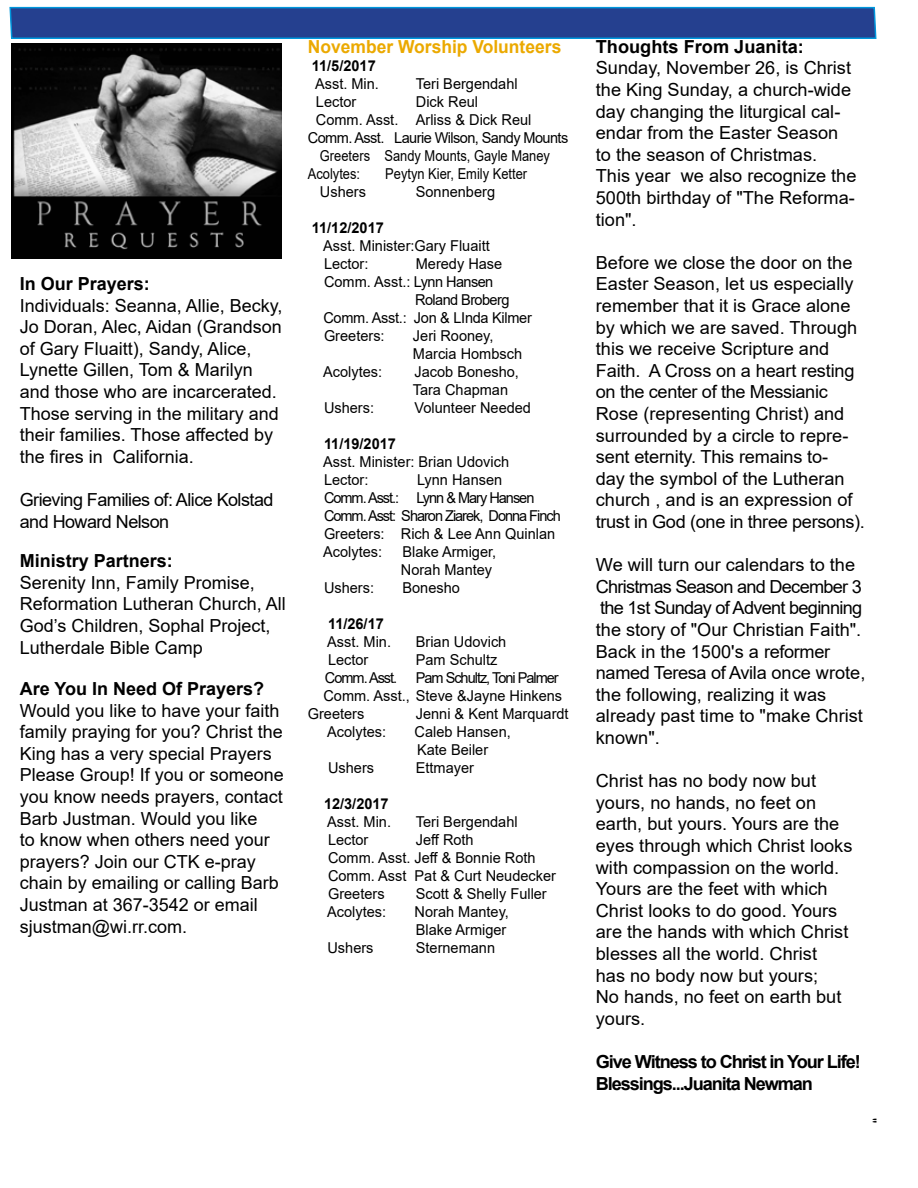
<style>
.page{position:relative;width:918px;height:1188px;background:#fff}
.page>*{position:absolute;margin:0;border:0;box-sizing:border-box;transform-origin:0 0}
.t1{font:18px/21.6px "Arial";color:#000}
.t2{font:700 18px "Arial";color:#000}
.t3{font:700 18px/21.6px "Arial";letter-spacing:-.06em;color:#000}
.t4{font:18px/21.6px "Arial";letter-spacing:-.03em;color:#000}
.t5{font:700 18px "Arial";color:#eba900}
.t6{font:15px/18px "Arial";color:#000}
.t7{font:15px/18px "Arial";letter-spacing:-.07em;color:#000}
.t8{font:15px "Arial";letter-spacing:-.04em;color:#000}
.t9{font:15px "Arial";color:#000;scale:.86 1}
.t10{font:700 15px "Arial";color:#000}
.t11{font:15px "Arial";letter-spacing:-.02em;color:#000}
</style>
<div class="page">
<svg style="left:9px;top:6px;width:868px;height:33px;background:#294e99"></svg>
<img style="left:12px;top:44px;width:270px;height:215px">
<p class="t2" style="left:20px;top:271px;width:132px">In Our Prayers:</p>
<p class="t1" style="left:20px;top:294px;width:264px">Individuals: Seanna, Allie, Becky,<br>Jo Doran, Alec, Aidan (Grandson of Gary Fluaitt), Sandy, Alice,<br>Lynette Gillen, Tom &amp; Marilyn and those who are incarcerated.<br>Those serving in the military and their families. Those affected by the fires in California.</p>
<p class="t4" style="left:20px;top:489px;width:255px">Grieving Families of: Alice Kolstad and Howard Nelson</p>
<p class="t2" style="left:20px;top:548px;width:155px">Ministry Partners:</p>
<p class="t1" style="left:20px;top:572px;width:268px">Serenity Inn, Family Promise,<br>Reformation Lutheran Church, All<br>God’s Children, Sophal Project,<br>Lutherdale Bible Camp</p>
<p class="t2" style="left:20px;top:676px;width:246px">Are You In Need Of Prayers?</p>
<p class="t1" style="left:20px;top:699px;width:266px">Would you like to have your faith family praying for you? Christ the<br>King has a very special Prayers<br>Please Group! If you or someone you know needs prayers, contact<br>Barb Justman. Would you like<br>to know when others need your prayers? Join our CTK e-pray chain by emailing or calling Barb<br>Justman at 367-3542 or email sjustman@wi.rr.com.</p>
<p class="t5" style="left:308px;top:34px;width:255px">November Worship Volunteers</p>
<p class="t10" style="left:312px;top:55px;width:65px">11/5/2017</p>
<p class="t6" style="left:315px;top:74px;width:65px">Asst. Min.</p>
<p class="t6" style="left:416px;top:74px;width:103px">Teri Bergendahl</p>
<p class="t6" style="left:316px;top:92px;width:42px">Lector</p>
<p class="t6" style="left:416px;top:92px;width:64px">Dick Reul</p>
<p class="t6" style="left:316px;top:110px;width:217px">Comm. Asst. Arliss &amp; Dick Reul</p>
<p class="t8" style="left:308px;top:127px;width:262px">Comm. Asst. Laurie Wilson, Sandy Mounts</p>
<p class="t9" style="left:320px;top:145px;width:269px">Greeters Sandy Mounts, Gayle Maney</p>
<p class="t9" style="left:308px;top:163px;width:62px">Acolytes:</p>
<p class="t9" style="left:385px;top:163px;width:167px">Peytyn Kier, Emily Ketter</p>
<p class="t6" style="left:320px;top:182px;width:48px">Ushers</p>
<p class="t6" style="left:416px;top:182px;width:81px">Sonnenberg</p>
<p class="t10" style="left:312px;top:217px;width:74px">11/12/2017</p>
<p class="t6" style="left:323px;top:236px;width:168px">Asst. Minister:Gary Fluaitt<br>Lector:</p>
<p class="t6" style="left:416px;top:254px;width:88px">Meredy Hase</p>
<p class="t8" style="left:324px;top:271px;width:171px">Comm. Asst.: Lynn Hansen</p>
<p class="t8" style="left:415px;top:289px;width:96px">Roland Broberg</p>
<p class="t11" style="left:323px;top:307px;width:210px">Comm. Asst.: Jon &amp; LInda Kilmer</p>
<p class="t6" style="left:324px;top:326px;width:62px">Greeters:</p>
<p class="t6" style="left:413px;top:326px;width:111px">Jeri Rooney,<br>Marcia Hombsch</p>
<p class="t6" style="left:323px;top:362px;width:61px">Acolytes:</p>
<p class="t6" style="left:413px;top:362px;width:108px">Jacob Bonesho,<br>Tara Chapman</p>
<p class="t6" style="left:324px;top:398px;width:52px">Ushers:</p>
<p class="t6" style="left:415px;top:398px;width:118px">Volunteer Needed</p>
<p class="t10" style="left:324px;top:433px;width:74px">11/19/2017</p>
<p class="t6" style="left:323px;top:452px;width:187px">Asst. Minister: Brian Udovich<br>Lector:</p>
<p class="t7" style="left:323px;top:470px;width:239px;text-indent:94px">Lynn Hansen<br>Comm. Asst.: Lynn &amp; Mary Hansen<br>Comm. Asst: Sharon Ziarek, Donna Finch<br>Greeters: Rich &amp; Lee Ann Quinlan<br>Acolytes:</p>
<p class="t6" style="left:401px;top:542px;width:97px">Blake Armiger,<br>Norah Mantey</p>
<p class="t6" style="left:324px;top:578px;width:52px">Ushers:</p>
<p class="t6" style="left:402px;top:578px;width:59px">Bonesho</p>
<p class="t10" style="left:328px;top:613px;width:57px">11/26/17</p>
<p class="t6" style="left:327px;top:632px;width:65px">Asst. Min.</p>
<p class="t6" style="left:416px;top:632px;width:92px">Brian Udovich</p>
<p class="t6" style="left:328px;top:650px;width:42px">Lector</p>
<p class="t6" style="left:416px;top:650px;width:83px">Pam Schultz</p>
<p class="t7" style="left:325px;top:668px;width:235px">Comm. Asst. Pam Schultz, Toni Palmer</p>
<p class="t6" style="left:323px;top:686px;width:240px">Comm. Asst., Steve &amp;Jayne Hinkens</p>
<p class="t6" style="left:308px;top:704px;width:58px">Greeters</p>
<p class="t6" style="left:416px;top:704px;width:154px">Jenni &amp; Kent Marquardt</p>
<p class="t6" style="left:327px;top:722px;width:61px">Acolytes:</p>
<p class="t6" style="left:415px;top:722px;width:98px">Caleb Hansen,<br>Kate Beiler</p>
<p class="t6" style="left:328px;top:758px;width:48px">Ushers</p>
<p class="t6" style="left:416px;top:758px;width:60px">Ettmayer</p>
<p class="t10" style="left:324px;top:793px;width:66px">12/3/2017</p>
<p class="t6" style="left:327px;top:812px;width:65px">Asst. Min.</p>
<p class="t6" style="left:416px;top:812px;width:103px">Teri Bergendahl</p>
<p class="t6" style="left:328px;top:830px;width:42px">Lector</p>
<p class="t6" style="left:328px;top:830px;width:230px;text-indent:88px">Jeff Roth<br>Comm. Asst. Jeff &amp; Bonnie Roth<br>Comm. Asst Pat &amp; Curt Neudecker<br>Greeters</p>
<p class="t6" style="left:416px;top:884px;width:132px">Scott &amp; Shelly Fuller</p>
<p class="t6" style="left:327px;top:902px;width:61px">Acolytes:</p>
<p class="t6" style="left:415px;top:902px;width:96px">Norah Mantey,<br>Blake Armiger</p>
<p class="t6" style="left:327px;top:938px;width:48px">Ushers</p>
<p class="t6" style="left:416px;top:938px;width:81px">Sternemann</p>
<p class="t2" style="left:596px;top:34px;width:210px">Thoughts From Juanita:</p>
<p class="t1" style="left:596px;top:57px;width:262px">Sunday, November 26, is Christ the King Sunday, a church-wide day changing the liturgical cal&shy;endar from the Easter Season to the season of Christmas.<br>This year we also recognize the<br>500th birthday of "The Reforma&shy;tion".</p>
<p class="t1" style="left:596px;top:251px;width:271px">Before we close the door on the<br>Easter Season, let us especially remember that it is Grace alone by which we are saved. Through this we receive Scripture and<br>Faith. A Cross on a heart resting on the center of the Messianic<br>Rose (representing Christ) and surrounded by a circle to repre&shy;sent eternity. This remains to-<br>day the symbol of the Lutheran church , and is an expression of trust in God (one in three persons).</p>
<p class="t1" style="left:596px;top:554px;width:271px">We will turn our calendars to the<br>Christmas Season and December 3 the 1st Sunday of Advent beginning the story of "Our Christian Faith".<br>Back in the 1500's a reformer named Teresa of Avila once wrote, the following, realizing it was already past time to "make Christ known".</p>
<p class="t1" style="left:596px;top:770px;width:258px">Christ has no body now but yours, no hands, no feet on earth, but yours. Yours are the eyes through which Christ looks with compassion on the world.<br>Yours are the feet with which<br>Christ looks to do good. Yours are the hands with which Christ blesses all the world. Christ<br>has no body now but yours;<br>No hands, no feet on earth but yours.</p>
<p class="t3" style="left:596px;top:1051px;width:267px">Give Witness to Christ in Your Life!<br>Blessings...Juanita Newman</p>
<p class="t6" style="left:880px;top:1118px;width:7px;rotate:90deg">"</p>
</div>
